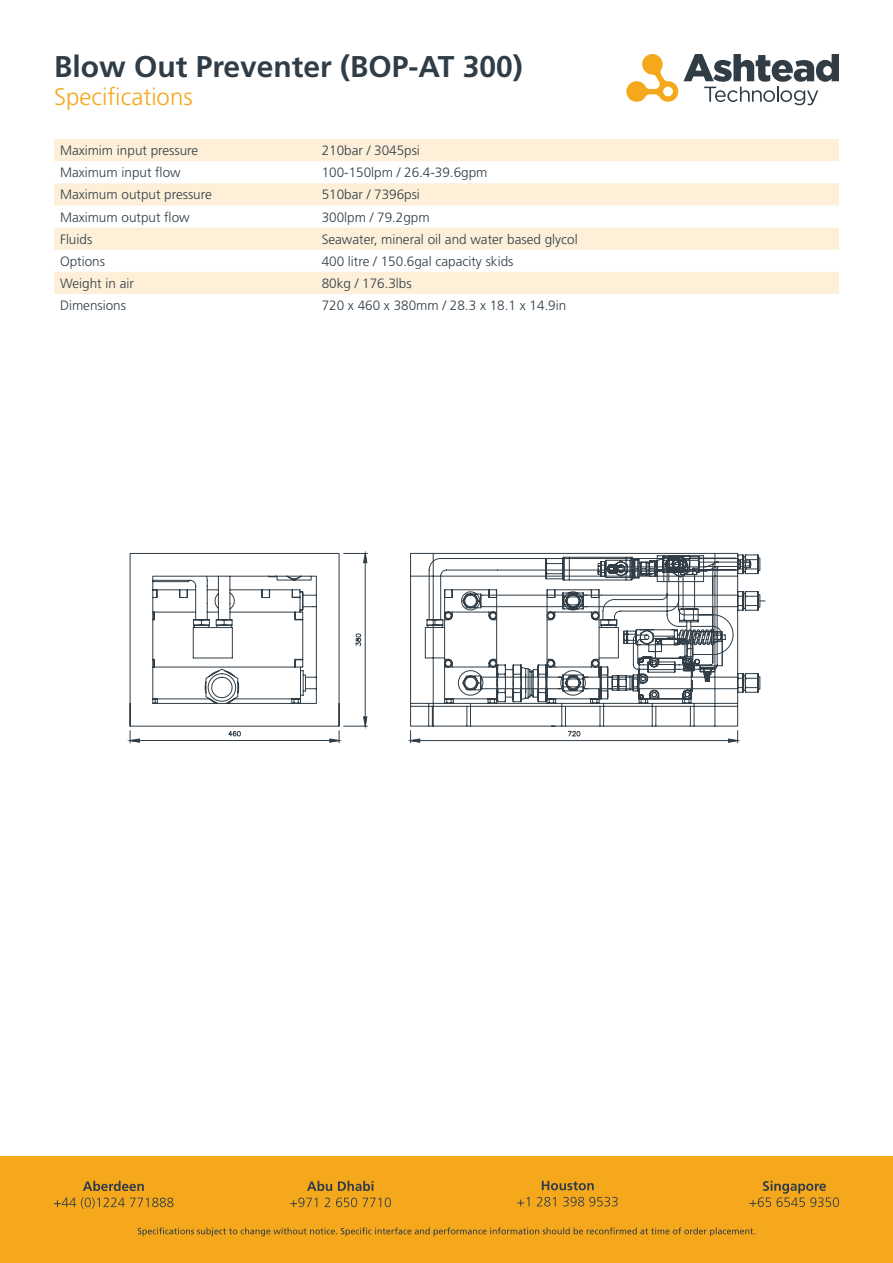
<style>
.page{position:relative;width:893px;height:1263px;background:#fff}
.page>*{position:absolute;margin:0;border:0;box-sizing:border-box;transform-origin:0 0}
.t1{font:700 30px "Frutiger LT Std";color:#303d47}
.t2{font:300 24px "Frutiger LT Std";color:#f5a81c}
.t3{font:300 13.5px "Frutiger LT Std";color:#303d47}
</style>
<div class="page">
<svg style="left:626px;top:54px;width:213px;height:51px"></svg>
<svg style="left:54px;top:139px;width:785px;height:155px;fill:#fdefd8"></svg>
<svg style="left:127px;top:550px;width:241px;height:193px"></svg>
<svg style="left:410px;top:555px;width:356px;height:188px"></svg>
<svg style="left:728px;top:738px;width:14px;height:5px"></svg>
<svg style="left:407px;top:738px;width:13px;height:5px"></svg>
<svg style="left:567px;top:730px;width:14px;height:7px"></svg>
<div style="left:0;top:1157px;width:893px;height:106px;background:#f5a81c"></div>
<svg style="left:138px;top:1227px;width:617px;height:9px"></svg>
<svg style="left:54px;top:1197px;width:119px;height:12px"></svg>
<svg style="left:83px;top:1181px;width:61px;height:10px"></svg>
<svg style="left:290px;top:1197px;width:101px;height:10px"></svg>
<svg style="left:307px;top:1181px;width:66px;height:10px"></svg>
<svg style="left:517px;top:1197px;width:100px;height:9px"></svg>
<svg style="left:542px;top:1181px;width:52px;height:9px"></svg>
<svg style="left:750px;top:1181px;width:89px;height:26px"></svg>
<p class="t1" style="left:54px;top:48px;width:470px">Blow Out Preventer (BOP-AT 300)</p>
<p class="t2" style="left:54px;top:83px;width:140px">Specifications</p>
<p class="t3" style="left:60px;top:143px;width:140px">Maximim input pressure</p>
<p class="t3" style="left:322px;top:143px;width:100px">210bar / 3045psi</p>
<p class="t3" style="left:60px;top:165px;width:122px">Maximum input flow</p>
<p class="t3" style="left:322px;top:165px;width:167px">100-150lpm / 26.4-39.6gpm</p>
<p class="t3" style="left:60px;top:187px;width:153px">Maximum output pressure</p>
<p class="t3" style="left:322px;top:187px;width:100px">510bar / 7396psi</p>
<p class="t3" style="left:60px;top:209px;width:131px">Maximum output flow</p>
<p class="t3" style="left:322px;top:209px;width:110px">300lpm / 79.2gpm</p>
<p class="t3" style="left:60px;top:231px;width:34px">Fluids</p>
<p class="t3" style="left:322px;top:231px;width:258px">Seawater, mineral oil and water based glycol</p>
<p class="t3" style="left:60px;top:253px;width:47px">Options</p>
<p class="t3" style="left:322px;top:253px;width:193px">400 litre / 150.6gal capacity skids</p>
<p class="t3" style="left:60px;top:276px;width:76px">Weight in air</p>
<p class="t3" style="left:322px;top:276px;width:92px">80kg / 176.3lbs</p>
<p class="t3" style="left:60px;top:298px;width:68px">Dimensions</p>
<p class="t3" style="left:322px;top:298px;width:246px">720 x 460 x 380mm / 28.3 x 18.1 x 14.9in</p>
</div>
